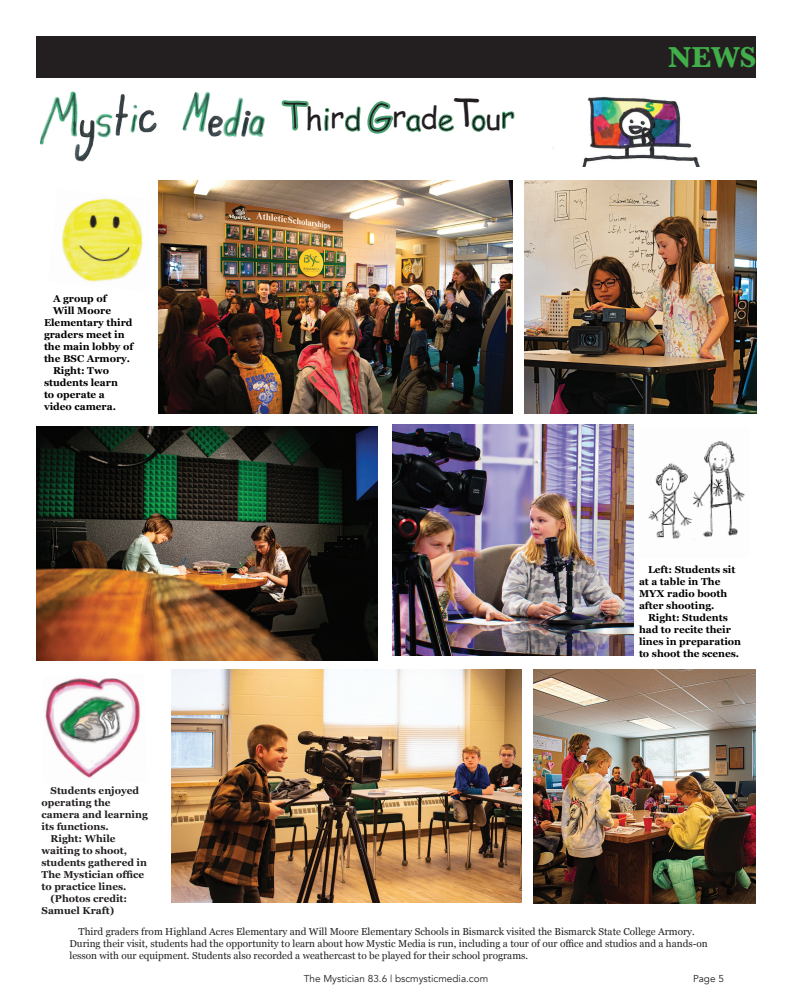
<style>
.page{position:relative;width:792px;height:1008px;background:#fff}
.page>*{position:absolute;margin:0;border:0;box-sizing:border-box;transform-origin:0 0}
.t1{font:30px "Comic Sans MS";letter-spacing:-.02em;color:#231f20}
.t2{font:700 30px "Baskerville";color:#40ae49}
.t3{font:10px/12px "Georgia";color:#231f20}
.t4{font:700 10px/12px "Georgia";color:#000}
.t5{font:700 10px/12px "Georgia";color:#231f20}
.t6{font:10px "Avenir";color:#231f20}
.s1{font-size:38px}
</style>
<div class="page">
<div style="left:36px;top:36px;width:720px;height:42px;background:#231f20"></div>
<img style="left:40px;top:91px;width:225px;height:71px">
<img style="left:158px;top:180px;width:354px;height:233px">
<img style="left:524px;top:180px;width:232px;height:234px">
<img style="left:45px;top:678px;width:96px;height:100px">
<img style="left:648px;top:441px;width:97px;height:99px">
<img style="left:36px;top:426px;width:342px;height:234px">
<img style="left:533px;top:670px;width:223px;height:234px">
<img style="left:392px;top:424px;width:242px;height:232px">
<img style="left:171px;top:670px;width:350px;height:233px">
<img style="left:61px;top:198px;width:82px;height:84px">
<img style="left:552px;top:96px;width:148px;height:70px">
<p class="t4" style="left:53px;top:292px;width:55px">A group of</p>
<p class="t4" style="left:44px;top:304px;width:91px;text-indent:9px">Will Moore<br>Elementary third graders meet in the main lobby of the BSC Armory.</p>
<p class="t4" style="left:44px;top:364px;width:75px;text-indent:9px">Right: Two students learn to operate a video camera.</p>
<p class="t5" style="left:42px;top:784px;width:108px;text-indent:9px">Students enjoyed operating the camera and learning its functions.</p>
<p class="t5" style="left:42px;top:832px;width:107px;text-indent:9px">Right: While waiting to shoot, students gathered in<br>The Mystician office to practice lines.</p>
<p class="t5" style="left:42px;top:892px;width:87px;text-indent:9px">(Photos credit:<br>Samuel Kraft)</p>
<p class="t1" style="left:280px;top:97px;width:236px"><span class="s1">T</span>hird <span class="s1">G</span>rade<span class="s1">T</span>our</p>
<p class="t2" style="left:668px;top:37px;width:90px">NEWS</p>
<p class="t4" style="left:639px;top:563px;width:98px;text-indent:9px">Left: Students sit at a table in The<br>MYX radio booth after shooting.</p>
<p class="t4" style="left:639px;top:611px;width:104px;text-indent:9px">Right: Students had to recite their lines in preparation to shoot the scenes.</p>
<p class="t3" style="left:69px;top:925px;width:640px;text-indent:9px">Third graders from Highland Acres Elementary and Will Moore Elementary Schools in Bismarck visited the Bismarck State College Armory.<br>During their visit, students had the opportunity to learn about how Mystic Media is run, including a tour of our office and studios and a hands-on lesson with our equipment. Students also recorded a weathercast to be played for their school programs.</p>
<p class="t6" style="left:304px;top:973px;width:186px">The Mystician 83.6 | bscmysticmedia.com</p>
<p class="t6" style="left:693px;top:973px;width:32px">Page 5</p>
</div>
